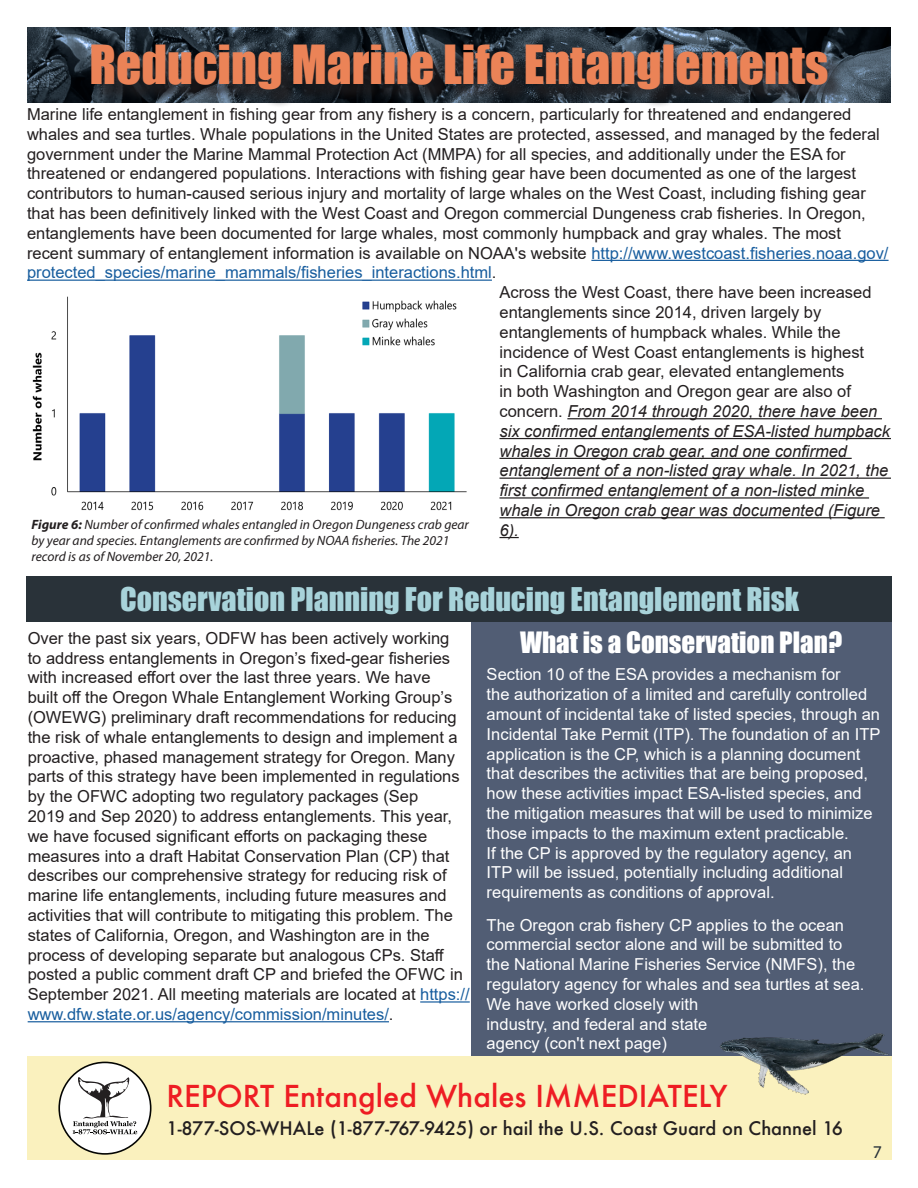
<style>
.page{position:relative;width:918px;height:1188px;background:#fff}
.page>*{position:absolute;margin:0;border:0;box-sizing:border-box;transform-origin:0 0}
.t1{font:49.5px "Impact";color:#eb8357}
.t2{font:30px "Impact";color:#a8d3da}
.t3{font:500 29.4px "Futura";color:#ee1d23}
.t4{font:27px "Impact";color:#fff}
.t5{font:500 18.15px "Futura";color:#231f20}
.t6{font:18px "Myriad Pro";color:#273139}
.t7{font:16.5px/19.8px "Arial";color:#231f20}
.t8{font:16.5px/19.8px "Arial";color:#fff}
.t9{font:italic 16.5px/19.8px "Arial";color:#231f20}
.t10{font:italic 13.5px/16.2px "Myriad Pro";color:#231f20}
.s1{color:#175d9e}
.s2{font-style:normal}
.s3{font-weight:700}
</style>
<div class="page">
<div style="left:471px;top:621px;width:421px;height:436px;background:#515d74"></div>
<div style="left:27px;top:1057px;width:865px;height:103px;background:#faf1be"></div>
<div style="left:59px;top:1062px;width:92px;height:92px;background:#fff;border-radius:50%"></div>
<div style="left:58px;top:1062px;width:94px;height:93px;border:2px solid #040503;border-radius:50%"></div>
<svg style="left:73px;top:1077px;width:64px;height:57px"></svg>
<img style="left:27px;top:27px;width:864px;height:76px">
<div style="left:94px;top:47px;width:752px;height:61px;background:#231f20;opacity:.75"></div>
<div style="left:26px;top:576px;width:866px;height:45px;background:#293239"></div>
<hr style="left:420px;top:1001px;width:50px;height:2px;background:#175d9e">
<hr style="left:28px;top:1021px;width:361px;height:1px;background:#175d9e">
<hr style="left:591px;top:260px;width:298px;height:1px;background:#175d9e">
<hr style="left:27px;top:280px;width:465px;height:1px;background:#175d9e">
<img style="left:32px;top:296px;width:435px;height:215px">
<hr style="left:567px;top:418px;width:315px;height:1px;background:#231f20">
<hr style="left:500px;top:438px;width:391px;height:1px;background:#231f20">
<hr style="left:500px;top:458px;width:352px;height:1px;background:#231f20">
<hr style="left:500px;top:478px;width:391px;height:1px;background:#231f20">
<hr style="left:500px;top:497px;width:369px;height:2px;background:#231f20">
<hr style="left:500px;top:517px;width:385px;height:1px;background:#231f20">
<svg style="left:500px;top:537px;width:19px;height:1px"></svg>
<img style="left:713px;top:1033px;width:178px;height:62px">
<p class="t1" style="left:90px;top:27px;width:740px">Reducing Marine Life Entanglements</p>
<p class="t7" style="left:27px;top:104px;width:863px">Marine life entanglement in fishing gear from any fishery is a concern, particularly for threatened and endangered whales and sea turtles. Whale populations in the United States are protected, assessed, and managed by the federal government under the Marine Mammal Protection Act (MMPA) for all species, and additionally under the ESA for threatened or endangered populations. Interactions with fishing gear have been documented as one of the largest contributors to human-caused serious injury and mortality of large whales on the West Coast, including fishing gear that has been definitively linked with the West Coast and Oregon commercial Dungeness crab fisheries. In Oregon, entanglements have been documented for large whales, most commonly humpback and gray whales. The most recent summary of entanglement information is available on NOAA's website <span class="s1">http://www.westcoast.fisheries.noaa.gov/ protected_species/marine_mammals/fisheries_interactions.html</span>.</p>
<p class="t9" style="left:500px;top:283px;width:392px"><span class="s2">Across the West Coast, there have been increased entanglements since 2014, driven largely by entanglements of humpback whales. While the incidence of West Coast entanglements is highest<br>in California crab gear, elevated entanglements<br>in both Washington and Oregon gear are also of concern.</span> From 2014 through 2020, there have been six confirmed entanglements of ESA-listed humpback whales in Oregon crab gear, and one confirmed entanglement of a non-listed gray whale. In 2021, the first confirmed entanglement of a non-listed minke whale in Oregon crab gear was documented (Figure 6).</p>
<p class="t10" style="left:32px;top:516px;width:439px"><span class="s3">Figure 6:</span> Number of confirmed whales entangled in Oregon Dungeness crab gear by year and species. Entanglements are confirmed by NOAA fisheries. The 2021 record is as of November 20, 2021.</p>
<p class="t2" style="left:120px;top:576px;width:681px">Conservation Planning For Reducing Entanglement Risk</p>
<p class="t7" style="left:28px;top:628px;width:444px">Over the past six years, ODFW has been actively working<br>to address entanglements in Oregon’s fixed-gear fisheries with increased effort over the last three years. We have<br>built off the Oregon Whale Entanglement Working Group’s (OWEWG) preliminary draft recommendations for reducing the risk of whale entanglements to design and implement a proactive, phased management strategy for Oregon. Many parts of this strategy have been implemented in regulations by the OFWC adopting two regulatory packages (Sep<br>2019 and Sep 2020) to address entanglements. This year, we have focused significant efforts on packaging these measures into a draft Habitat Conservation Plan (CP) that describes our comprehensive strategy for reducing risk of marine life entanglements, including future measures and activities that will contribute to mitigating this problem. The states of California, Oregon, and Washington are in the process of developing separate but analogous CPs. Staff posted a public comment draft CP and briefed the OFWC in September 2021. All meeting materials are located at <span class="s1">https:// www.dfw.state.or.us/agency/commission/minutes/</span>.</p>
<p class="t4" style="left:520px;top:622px;width:324px">What is a Conservation Plan?</p>
<p class="t8" style="left:487px;top:665px;width:395px">Section 10 of the ESA provides a mechanism for<br>the authorization of a limited and carefully controlled amount of incidental take of listed species, through an Incidental Take Permit (ITP). The foundation of an ITP application is the CP, which is a planning document that describes the activities that are being proposed, how these activities impact ESA-listed species, and the mitigation measures that will be used to minimize those impacts to the maximum extent practicable.<br>If the CP is approved by the regulatory agency, an ITP will be issued, potentially including additional requirements as conditions of approval.</p>
<p class="t8" style="left:487px;top:915px;width:379px">The Oregon crab fishery CP applies to the ocean commercial sector alone and will be submitted to the National Marine Fisheries Service (NMFS), the regulatory agency for whales and sea turtles at sea.<br>We have worked closely with<br>industry, and federal and state<br>agency (con't next page)</p>
<p class="t3" style="left:166px;top:1076px;width:562px">REPORT Entangled Whales IMMEDIATELY</p>
<p class="t5" style="left:166px;top:1116px;width:678px">1-877-SOS-WHALe (1-877-767-9425) or hail the U.S. Coast Guard on Channel 16</p>
<p class="t6" style="left:873px;top:1141px;width:11px">7</p>
</div>
